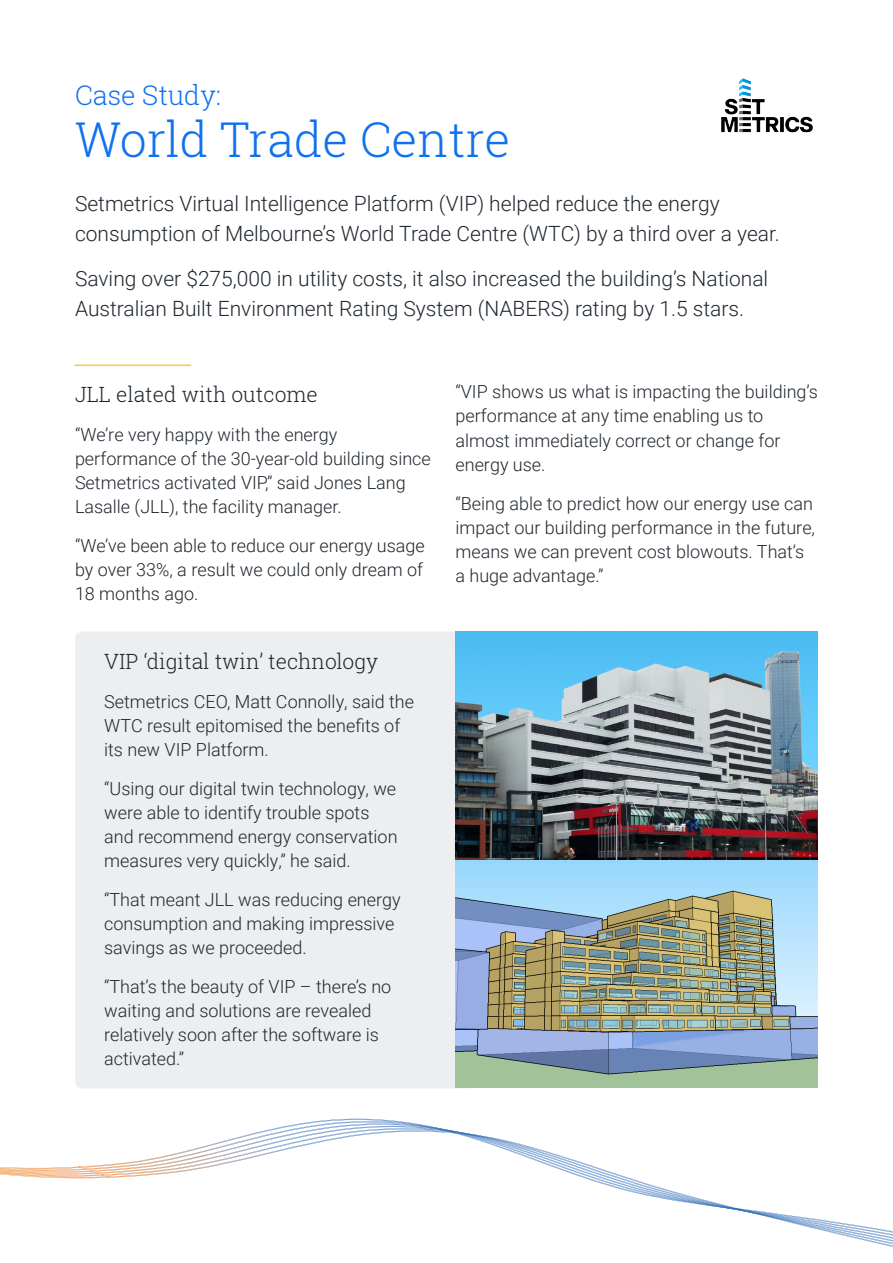
<style>
.page{position:relative;width:893px;height:1263px;background:#fff}
.page>*{position:absolute;margin:0;border:0;box-sizing:border-box;transform-origin:0 0}
.New_H1{font:300 48px "Roboto Slab";color:#1071ef}
.New_H3{font:300 27px "Roboto Slab";color:#1071ef}
.Body_Large{font:300 21px/30px "Roboto";color:#1f272f}
.New_H5{font:300 21px "Roboto Slab";color:#1f272f}
.Body{font:300 18px/24px "Roboto";color:#1f272f}
.New_H5-2{font:300 18px/24px "Roboto";color:#1f272f}
</style>
<div class="page">
<svg style="left:0;top:1119px;width:893px;height:113px"></svg>
<div style="left:75px;top:631px;width:402px;height:457px;background:#edeef0;border-radius:8px"></div>
<img style="left:721px;top:78px;width:92px;height:55px">
<hr style="left:75px;top:365px;width:116px;height:1px;background:#fec735">
<img style="left:455px;top:631px;width:363px;height:457px">
<p class="New_H3" style="left:75px;top:76px;width:147px">Case Study:</p>
<p class="New_H1" style="left:75px;top:106px;width:437px">World Trade Centre</p>
<p class="Body_Large" style="left:75px;top:187px;width:706px">Setmetrics Virtual Intelligence Platform (VIP) helped reduce the energy consumption of Melbourne’s World Trade Centre (WTC) by a third over a year.</p>
<p class="Body_Large" style="left:75px;top:262px;width:695px">Saving over $275,000 in utility costs, it also increased the building’s National<br>Australian Built Environment Rating System (NABERS) rating by 1.5 stars.</p>
<p class="New_H5" style="left:75px;top:380px;width:244px">JLL elated with outcome</p>
<p class="Body" style="left:75px;top:422px;width:357px">“We’re very happy with the energy performance of the 30-year-old building since Setmetrics activated VIP,” said Jones Lang Lasalle (JLL), the facility manager.</p>
<p class="Body" style="left:75px;top:533px;width:351px;text-align:justify">“We’ve been able to reduce our energy usage by over 33%, a result we could only dream of 18 months ago.</p>
<p class="New_H5" style="left:104px;top:647px;width:276px">VIP ‘digital twin’ technology</p>
<p class="New_H5-2" style="left:104px;top:689px;width:311px">Setmetrics CEO, Matt Connolly, said the<br>WTC result epitomised the benefits of its new VIP Platform.</p>
<p class="Body" style="left:104px;top:776px;width:295px">“Using our digital twin technology, we were able to identify trouble spots and recommend energy conservation measures very quickly,” he said.</p>
<p class="Body" style="left:104px;top:887px;width:298px">“That meant JLL was reducing energy consumption and making impressive savings as we proceeded.</p>
<p class="Body" style="left:104px;top:974px;width:289px">“That’s the beauty of VIP – there’s no waiting and solutions are revealed relatively soon after the software is activated.”</p>
<p class="Body" style="left:455px;top:379px;width:364px">“VIP shows us what is impacting the building’s performance at any time enabling us to almost immediately correct or change for energy use.</p>
<p class="Body" style="left:455px;top:490px;width:361px">“Being able to predict how our energy use can impact our building performance in the future, means we can prevent cost blowouts. That’s a huge advantage.”</p>
</div>
